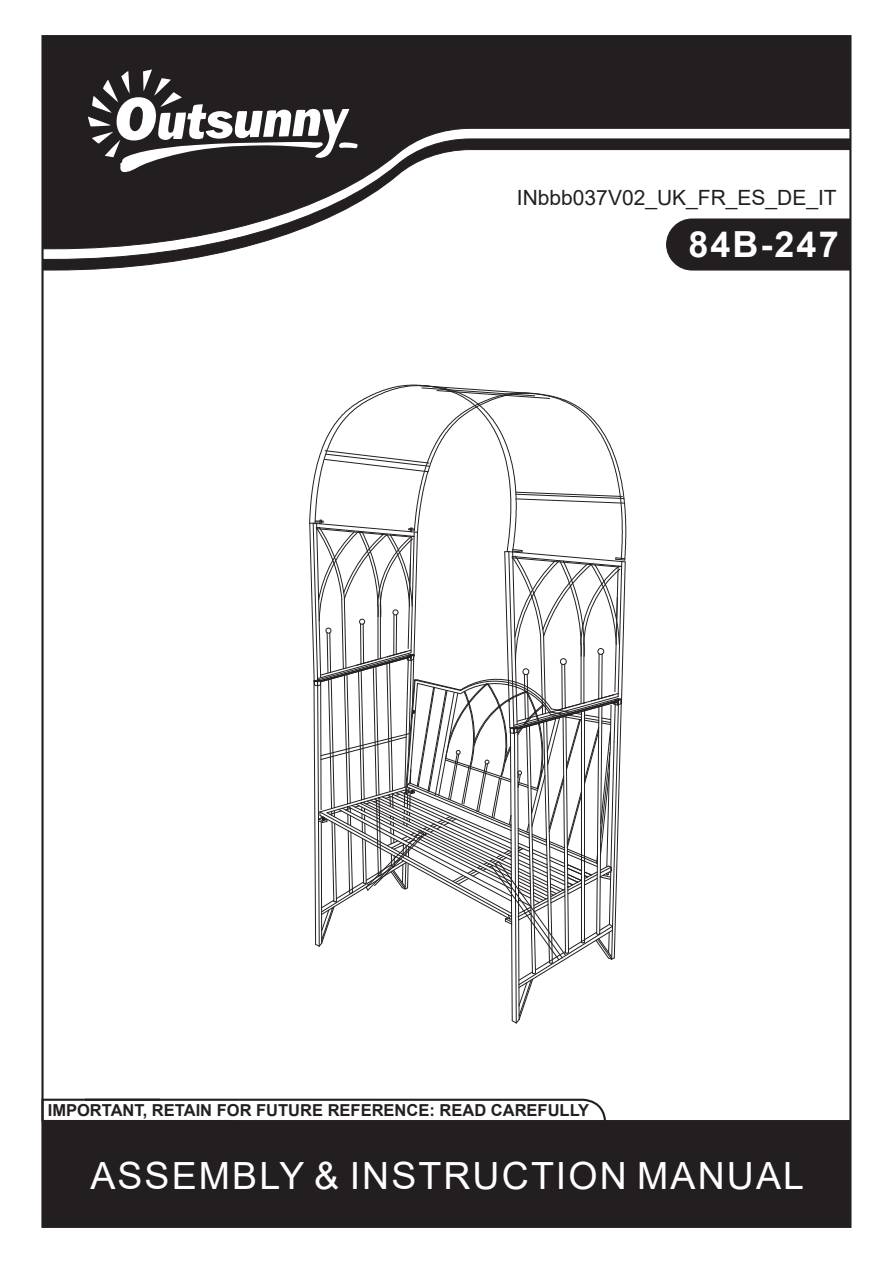
<style>
.page{position:relative;width:893px;height:1263px;background:#fff}
.page>*{position:absolute;margin:0;border:0;box-sizing:border-box;transform-origin:0 0}
.t1{font:37.5px "Arial";letter-spacing:.055em;color:#fff}
.t2{font:700 36px "Arial";letter-spacing:.055em;color:#fff}
.t3{font:21px "Arial";color:#231f20}
.t4{font:700 16.5px "Arial";color:#231f20}
</style>
<div class="page">
<div style="left:42px;top:1120px;width:809px;height:107px;background:#231f20"></div>
<svg style="left:41px;top:1097px;width:566px;height:26px"></svg>
<svg style="left:309px;top:384px;width:318px;height:640px"></svg>
<svg style="left:42px;top:35px;width:809px;height:103px;background:#2f2c2d"></svg>
<svg style="left:42px;top:138px;width:809px;height:133px"></svg>
<svg style="left:88px;top:69px;width:272px;height:108px"></svg>
<svg style="left:666px;top:218px;width:185px;height:53px;background:#2d292a"></svg>
<p class="t3" style="left:517px;top:183px;width:321px">INbbb037V02_UK_FR_ES_DE_IT</p>
<h2 class="t2" style="left:688px;top:219px;width:152px">84B-247</h2>
<p class="t4" style="left:48px;top:1099px;width:543px">IMPORTANT, RETAIN FOR FUTURE REFERENCE: READ CAREFULLY</p>
<h1 class="t1" style="left:90px;top:1150px;width:715px">ASSEMBLY &amp; INSTRUCTION MANUAL</h1>
</div>
